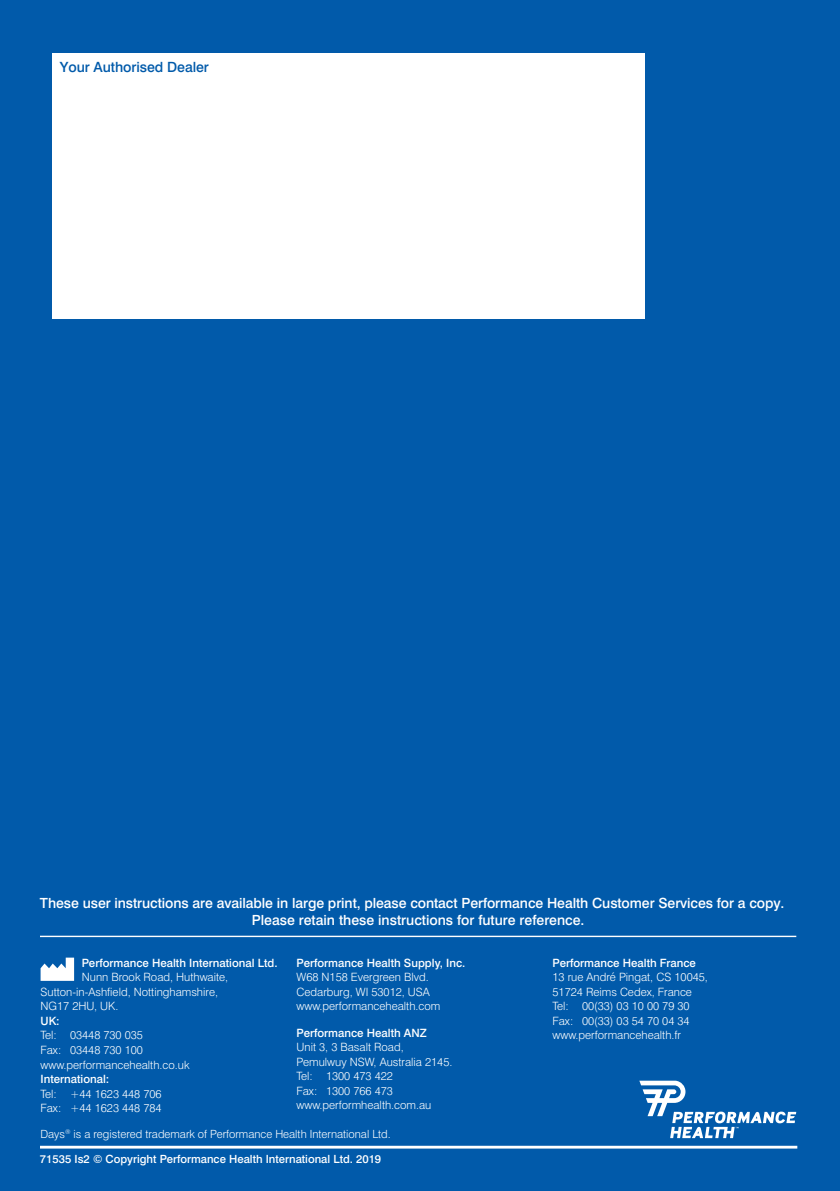
<style>
.page{position:relative;width:840px;height:1191px;background:#fff}
.page>*{position:absolute;margin:0;border:0;box-sizing:border-box;transform-origin:0 0}
.t1{font:500 14px/16.8px "Swiss 721 BT";letter-spacing:-.005em;color:#fff}
.t2{font:500 14px "Swiss 721 BT";letter-spacing:-.005em;color:#015aaa}
.t3{font:300 11.4px/14.6px "Swiss 721 BT";color:#fff}
.t4{font:500 11.4px "Swiss 721 BT";color:#fff}
.t5{font:300 11.2px "Swiss 721 BT";color:#fff}
.t6{font:500 11.2px "Swiss 721 BT";color:#fff}
.s1{font-weight:500}
</style>
<div class="page">
<div style="left:0;top:0;width:839px;height:1191px;background:#015aaa"></div>
<div style="left:52px;top:53px;width:592px;height:266px;background:#fff"></div>
<hr style="left:40px;top:935px;width:755px;height:2px;background:#fff">
<hr style="left:40px;top:1145px;width:756px;height:3px;background:#fff">
<svg style="left:639px;top:1080px;width:156px;height:58px"></svg>
<svg style="left:41px;top:957px;width:33px;height:24px"></svg>
<p class="t2" style="left:60px;top:59px;width:150px">Your Authorised Dealer</p>
<p class="t1" style="left:251px;top:894px;width:534px;text-indent:-212px">These user instructions are available in large print, please contact Performance Health Customer Services for a copy.<br>Please retain these instructions for future reference.</p>
<p class="t4" style="left:82px;top:955px;width:197px">Performance Health International Ltd.</p>
<p class="t3" style="left:41px;top:969px;width:189px;text-indent:41px">Nunn Brook Road, Huthwaite,<br>Sutton-in-Ashfield, Nottinghamshire,<br>NG17 2HU, UK.</p>
<p class="t3" style="left:41px;top:1013px;width:150px"><span class="s1">UK:<br></span>Tel: 03448 730 035<br>Fax: 03448 730 100 www.performancehealth.co.uk<br><span class="s1">International:<br></span>Tel: +44 1623 448 706<br>Fax: +44 1623 448 784</p>
<p class="t3" style="left:296px;top:955px;width:170px"><span class="s1">Performance Health Supply, Inc.<br></span>W68 N158 Evergreen Blvd.<br>Cedarburg, WI 53012, USA www.performancehealth.com</p>
<p class="t3" style="left:296px;top:1025px;width:157px"><span class="s1">Performance Health ANZ<br></span>Unit 3, 3 Basalt Road,<br>Pemulwuy NSW, Australia 2145.<br>Tel: 1300 473 422<br>Fax: 1300 766 473</p>
<p class="t3" style="left:296px;top:1097px;width:136px">www.performhealth.com.au</p>
<p class="t3" style="left:552px;top:955px;width:157px"><span class="s1">Performance Health France<br></span>13 rue André Pingat, CS 10045,<br>51724 Reims Cedex, France<br>Tel: 00(33) 03 10 00 79 30<br>Fax: 00(33) 03 54 70 04 34</p>
<p class="t3" style="left:552px;top:1028px;width:130px">www.performancehealth.fr</p>
<p class="t5" style="left:40px;top:1127px;width:352px">Days<sup>®</sup> is a registered trademark of Performance Health International Ltd.</p>
<p class="t6" style="left:40px;top:1152px;width:342px">71535 Is2 © Copyright Performance Health International Ltd. 2019</p>
</div>
